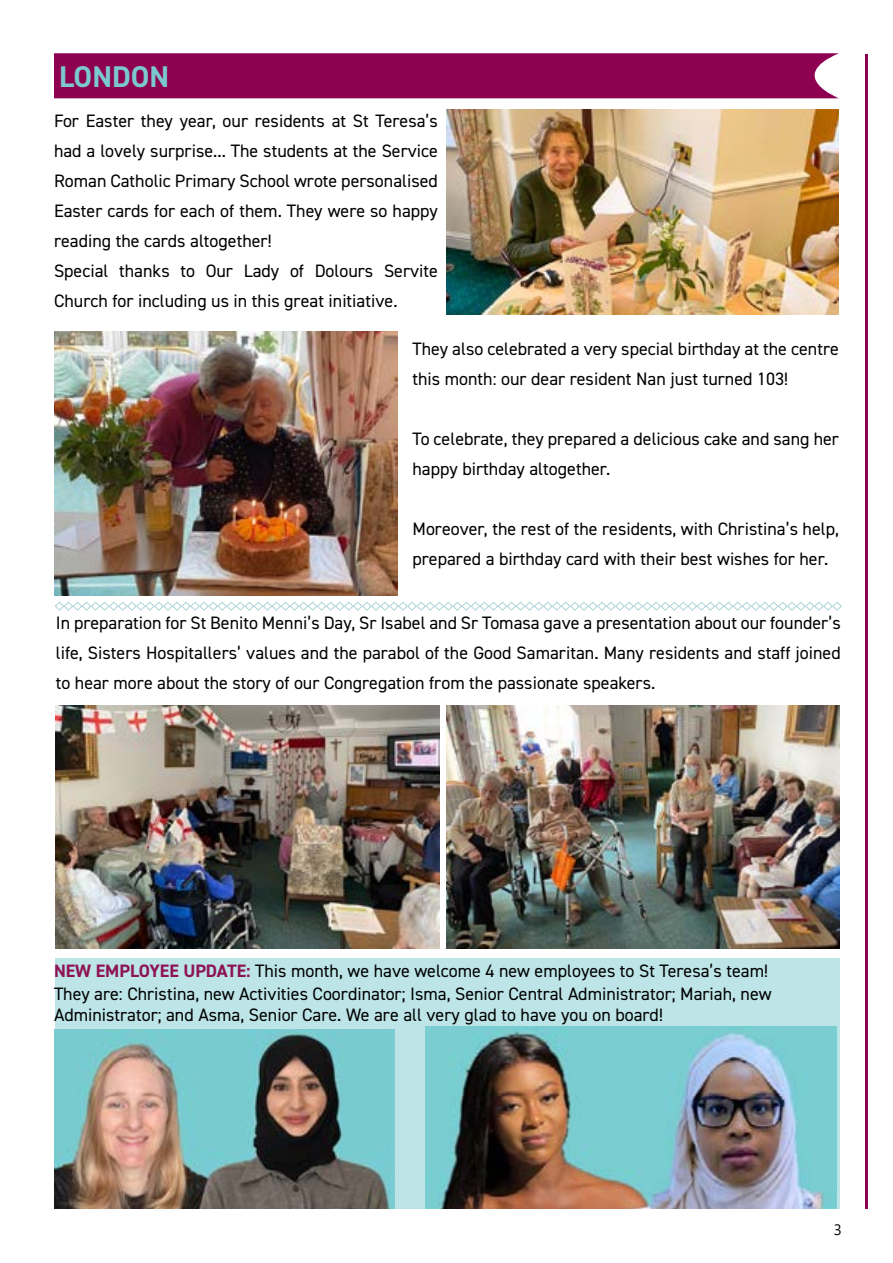
<style>
.page{position:relative;width:893px;height:1263px;background:#fff}
.page>*{position:absolute;margin:0;border:0;box-sizing:border-box;transform-origin:0 0}
.t1{font:700 30px "DIN2014";color:#7bc9cf}
.t2{font:18px/30px "DIN2014";color:#000}
.t3{font:15px "Segoe UI";color:#000}
.s1{font-weight:700;color:#8d1354}
</style>
<div class="page">
<hr style="left:865px;top:54px;width:2px;height:1155px;background:#8c0052">
<div style="left:55px;top:959px;width:784px;height:250px;background:#bde4e7"></div>
<div style="left:54px;top:53px;width:785px;height:45px;background:#8d0052"></div>
<img style="left:446px;top:110px;width:393px;height:204px">
<img style="left:54px;top:331px;width:343px;height:264px">
<img style="left:56px;top:706px;width:383px;height:242px">
<img style="left:446px;top:705px;width:393px;height:243px">
<svg style="left:54px;top:601px;width:788px;height:10px"></svg>
<img style="left:55px;top:1029px;width:339px;height:180px">
<img style="left:426px;top:1027px;width:411px;height:182px">
<h1 class="t1" style="left:59px;top:57px;width:111px">LONDON</h1>
<p class="t2" style="left:54px;top:106px;width:386px">For Easter they year, our residents at St Teresa’s had a lovely surprise... The students at the Service Roman Catholic Primary School wrote personalised Easter cards for each of them. They were so happy reading the cards altogether!<br>Special thanks to Our Lady of Dolours Servite Church for including us in this great initiative.</p>
<p class="t2" style="left:412px;top:333px;width:428px">They also celebrated a very special birthday at the centre this month: our dear resident Nan just turned 103!</p>
<p class="t2" style="left:412px;top:423px;width:428px">To celebrate, they prepared a delicious cake and sang her happy birthday altogether.</p>
<p class="t2" style="left:412px;top:513px;width:428px">Moreover, the rest of the residents, with Christina’s help, prepared a birthday card with their best wishes for her.</p>
<p class="t2" style="left:56px;top:607px;width:786px;text-align:justify">In preparation for St Benito Menni’s Day, Sr Isabel and Sr Tomasa gave a presentation about our founder’s life, Sisters Hospitallers’ values and the parabol of the Good Samaritan. Many residents and staff joined to hear more about the story of our Congregation from the passionate speakers.</p>
<p class="t2" style="left:54px;top:960px;width:719px;line-height:21.8px"><span class="s1">NEW EMPLOYEE UPDATE:</span> This month, we have welcome 4 new employees to St Teresa’s team!<br>They are: Christina, new Activities Coordinator; Isma, Senior Central Administrator; Mariah, new<br>Administrator; and Asma, Senior Care. We are all very glad to have you on board!</p>
<p class="t3" style="left:834px;top:1215px;width:10px">3</p>
</div>
